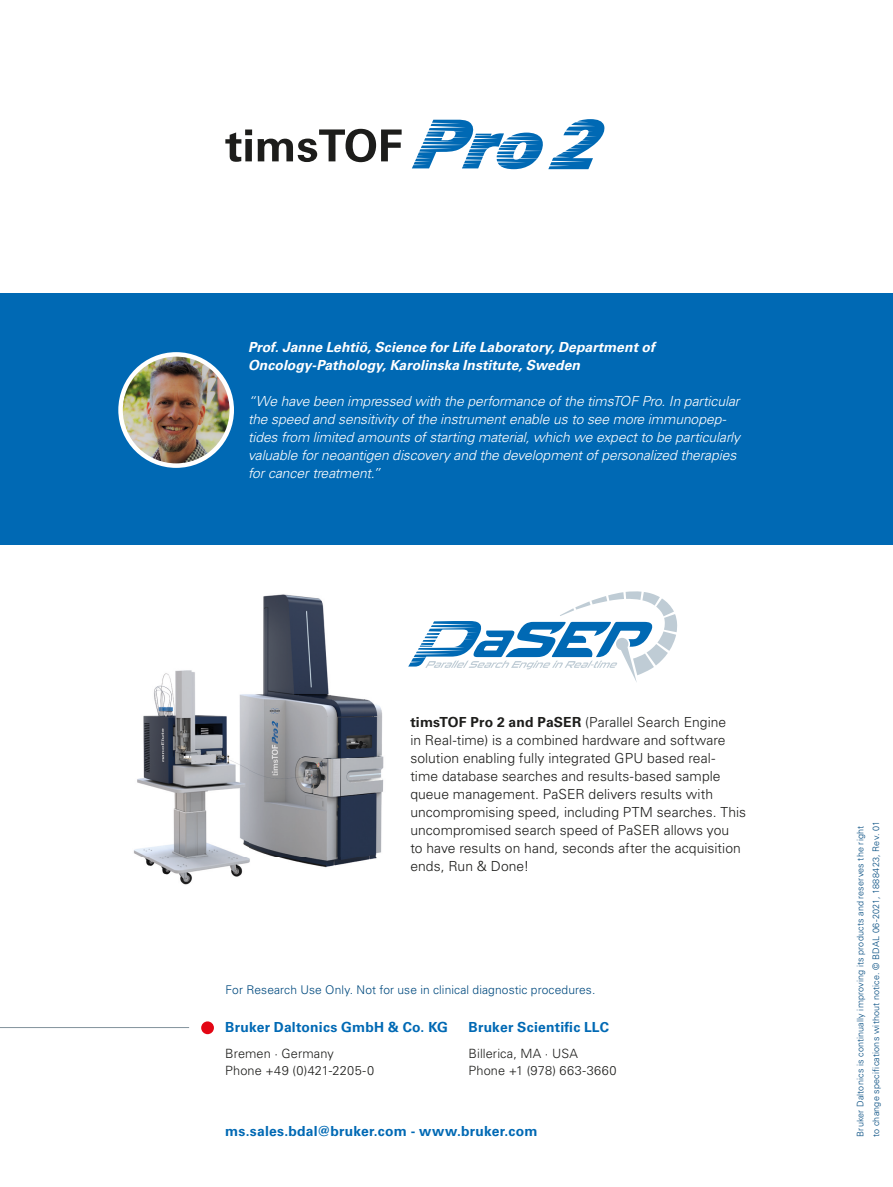
<style>
.page{position:relative;width:893px;height:1187px;background:#fff}
.page>*{position:absolute;margin:0;border:0;box-sizing:border-box;transform-origin:0 0}
.t1{font:300 13.8px/18px "Univers LT Std";letter-spacing:.005em;color:#1d1d1b}
.t2{font:italic 300 13.8px/18px "Univers LT Std";letter-spacing:-.005em;color:#fff}
.t3{font:italic 700 13.8px/18px "Univers LT Std";color:#fff}
.t4{font:700 13.8px "Univers LT Std";letter-spacing:.015em;color:#0069b4}
.t5{font:300 12.75px/17px "Univers LT Std";letter-spacing:.01em;color:#1d1d1b}
.t6{font:300 12px "Univers LT Std";letter-spacing:.01em;color:#004a7f}
.t7{font:300 9px/15.8px "Univers LT Std";letter-spacing:.02em;color:#004a7f}
.s1{font-weight:700}
</style>
<div class="page">
<hr style="left:0;top:1027px;width:189px;height:1px;background:#83939c">
<div style="left:201px;top:1021px;width:13px;height:13px;background:#e30614;border-radius:50%"></div>
<svg style="left:225px;top:129px;width:27px;height:33px"></svg>
<svg style="left:258px;top:129px;width:144px;height:33px"></svg>
<svg style="left:412px;top:119px;width:193px;height:50px"></svg>
<img style="left:134px;top:594px;width:250px;height:291px">
<svg style="left:408px;top:591px;width:269px;height:91px"></svg>
<div style="left:0;top:293px;width:893px;height:251px;background:#0069b4"></div>
<img style="left:121px;top:354px;width:111px;height:111px;border-radius:56px">
<div style="left:118px;top:352px;width:116px;height:116px;border:4px solid #fff;border-radius:50%"></div>
<p class="t3" style="left:248px;top:338px;width:408px">Prof. Janne Lehtiö, Science for Life Laboratory, Department of<br>Oncology-Pathology, Karolinska Institute, Sweden</p>
<p class="t2" style="left:248px;top:392px;width:493px">“We have been impressed with the performance of the timsTOF Pro. In particular the speed and sensitivity of the instrument enable us to see more immunopep&shy;tides from limited amounts of starting material, which we expect to be particularly valuable for neoantigen discovery and the development of personalized therapies for cancer treatment.”</p>
<p class="t1" style="left:410px;top:713px;width:337px"><span class="s1">timsTOF Pro 2 and PaSER</span> (Parallel Search Engine<br>in Real-time) is a combined hardware and software solution enabling fully integrated GPU based real&shy;time database searches and results-based sample queue management. PaSER delivers results with uncompromising speed, including PTM searches. This uncompromised search speed of PaSER allows you<br>to have results on hand, seconds after the acquisition ends, Run &amp; Done!</p>
<p class="t6" style="left:225px;top:982px;width:371px">For Research Use Only. Not for use in clinical diagnostic procedures.</p>
<p class="t4" style="left:225px;top:1018px;width:224px">Bruker Daltonics GmbH &amp; Co. KG</p>
<p class="t5" style="left:225px;top:1044px;width:150px">Bremen · Germany<br>Phone +49 (0)421-2205-0</p>
<p class="t4" style="left:469px;top:1018px;width:142px">Bruker Scientific LLC</p>
<p class="t5" style="left:469px;top:1044px;width:149px">Billerica, MA · USA<br>Phone +1 (978) 663-3660</p>
<p class="t4" style="left:225px;top:1122px;width:314px">ms.sales.bdal@bruker.com - www.bruker.com</p>
<p class="t7" style="left:852px;top:1136px;width:317px;rotate:-90deg">Bruker Daltonics is continually improving its products and reserves the right to change specifications without notice. © BDAL 06-2021, 1888423, Rev. 01</p>
</div>
